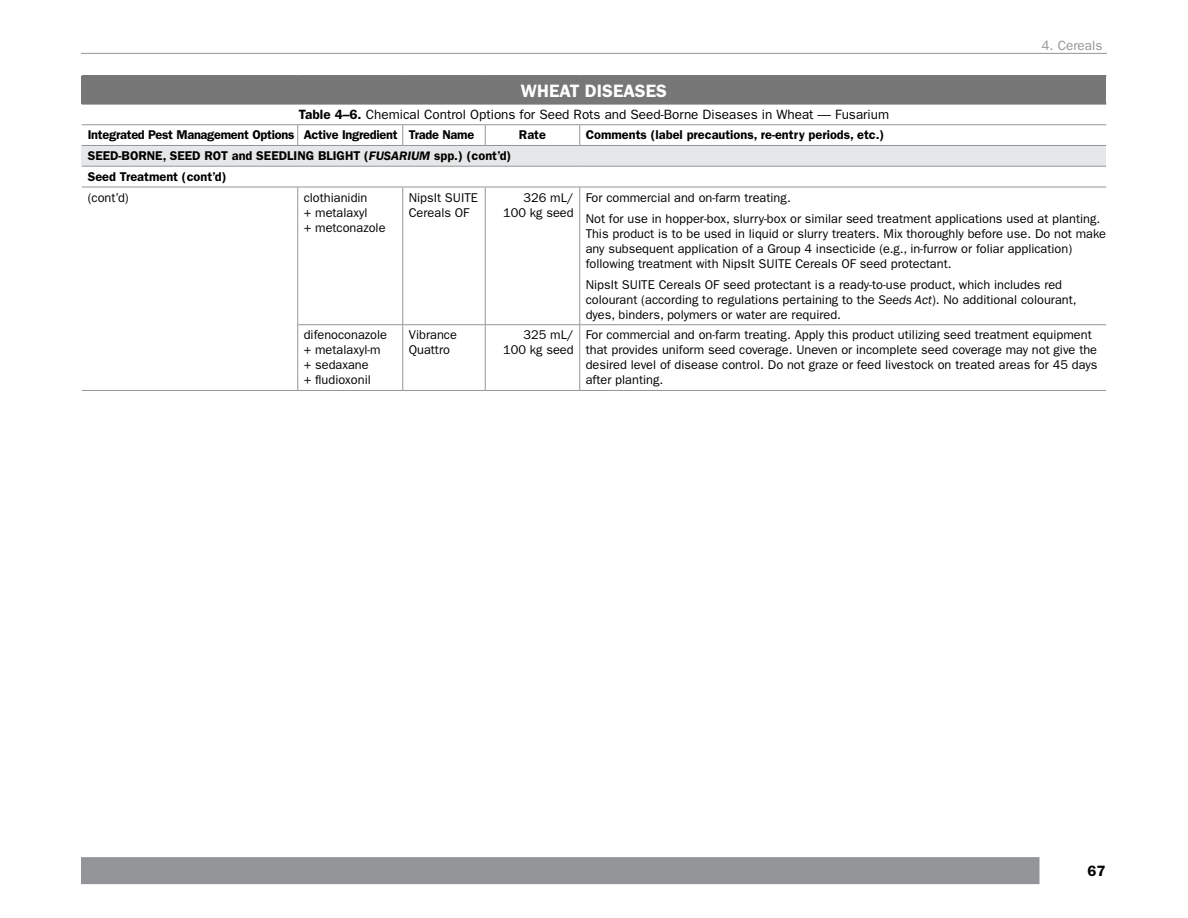
<style>
.page{position:relative;width:1188px;height:918px;background:#fff}
.page>*{position:absolute;margin:0;border:0;box-sizing:border-box;transform-origin:0 0}
.t1{font:600 18px "ITC Franklin Gothic Std";color:#fff}
.t2{font:600 15px "ITC Franklin Gothic Std";color:#000}
.t3{font:13.5px "ITC Franklin Gothic Std";color:#000}
.t4{font:13.5px "ITC Franklin Gothic Std";color:#939598}
.CellBody{font:12.75px/15px "ITC Franklin Gothic Std";color:#000}
.t5{font:600 12.75px/20.7px "ITC Franklin Gothic Std";color:#000}
.t6{font:600 12.75px "ITC Franklin Gothic Std";letter-spacing:-.02em;color:#000}
.CellBody_-_Right{font:12.75px/15px "ITC Franklin Gothic Std";color:#000;text-align:right}
.s1{font-weight:600}
.s2{font-style:italic}
</style>
<div class="page">
<hr style="left:81px;top:53px;width:1026px;height:1px;background:#939598">
<div style="left:81px;top:857px;width:959px;height:27px;background:#939598"></div>
<div style="left:82px;top:76px;width:1024px;height:27px;background:#777"></div>
<hr style="left:82px;top:75px;width:216px;height:2px;background:#777">
<hr style="left:298px;top:75px;width:105px;height:2px;background:#777">
<hr style="left:403px;top:75px;width:82px;height:2px;background:#777">
<hr style="left:485px;top:75px;width:95px;height:2px;background:#777">
<hr style="left:580px;top:75px;width:526px;height:2px;background:#777">
<hr style="left:82px;top:102px;width:216px;height:3px;background:#777">
<hr style="left:298px;top:102px;width:105px;height:3px;background:#777">
<hr style="left:403px;top:102px;width:82px;height:3px;background:#777">
<hr style="left:485px;top:102px;width:95px;height:3px;background:#777">
<hr style="left:580px;top:102px;width:526px;height:3px;background:#777">
<hr style="left:82px;top:124px;width:216px;height:1px;background:#939598">
<hr style="left:298px;top:124px;width:105px;height:1px;background:#939598">
<hr style="left:403px;top:124px;width:82px;height:1px;background:#939598">
<hr style="left:485px;top:124px;width:95px;height:1px;background:#939598">
<hr style="left:580px;top:124px;width:526px;height:1px;background:#939598">
<div style="left:82px;top:145px;width:1024px;height:21px;background:#e6e7e8"></div>
<svg style="left:297px;top:125px;width:1px;height:20px"></svg>
<svg style="left:402px;top:125px;width:1px;height:20px"></svg>
<svg style="left:485px;top:125px;width:1px;height:20px"></svg>
<svg style="left:579px;top:125px;width:1px;height:20px"></svg>
<hr style="left:402px;top:187px;width:1px;height:137px;background:#939598">
<hr style="left:485px;top:187px;width:1px;height:137px;background:#939598">
<hr style="left:579px;top:187px;width:1px;height:137px;background:#939598">
<hr style="left:297px;top:324px;width:106px;height:1px;background:#939598">
<hr style="left:403px;top:324px;width:82px;height:1px;background:#939598">
<hr style="left:402px;top:325px;width:1px;height:65px;background:#939598">
<hr style="left:485px;top:324px;width:95px;height:1px;background:#939598">
<hr style="left:485px;top:325px;width:1px;height:65px;background:#939598">
<hr style="left:580px;top:324px;width:526px;height:1px;background:#939598">
<hr style="left:579px;top:325px;width:1px;height:65px;background:#939598">
<hr style="left:298px;top:390px;width:105px;height:1px;background:#939598">
<hr style="left:403px;top:390px;width:82px;height:1px;background:#939598">
<hr style="left:485px;top:390px;width:95px;height:1px;background:#939598">
<hr style="left:580px;top:390px;width:526px;height:1px;background:#939598">
<hr style="left:82px;top:145px;width:216px;height:1px;background:#939598">
<hr style="left:298px;top:145px;width:105px;height:1px;background:#939598">
<hr style="left:403px;top:145px;width:82px;height:1px;background:#939598">
<hr style="left:485px;top:145px;width:95px;height:1px;background:#939598">
<hr style="left:580px;top:145px;width:526px;height:1px;background:#939598">
<hr style="left:82px;top:166px;width:216px;height:1px;background:#939598">
<hr style="left:298px;top:166px;width:105px;height:1px;background:#939598">
<hr style="left:403px;top:166px;width:82px;height:1px;background:#939598">
<hr style="left:485px;top:166px;width:95px;height:1px;background:#939598">
<hr style="left:580px;top:166px;width:526px;height:1px;background:#939598">
<hr style="left:298px;top:187px;width:105px;height:1px;background:#939598">
<hr style="left:403px;top:187px;width:82px;height:1px;background:#939598">
<hr style="left:485px;top:187px;width:95px;height:1px;background:#939598">
<hr style="left:580px;top:187px;width:526px;height:1px;background:#939598">
<hr style="left:82px;top:187px;width:216px;height:1px;background:#939598">
<hr style="left:297px;top:187px;width:1px;height:137px;background:#939598">
<hr style="left:297px;top:325px;width:1px;height:65px;background:#939598">
<hr style="left:82px;top:390px;width:216px;height:1px;background:#939598">
<p class="t4" style="left:1041px;top:37px;width:63px">4. Cereals</p>
<h1 class="t1" style="left:521px;top:81px;width:148px">WHEAT DISEASES</h1>
<p class="t3" style="left:299px;top:106px;width:592px"><span class="s1">Table 4–6.</span> Chemical Control Options for Seed Rots and Seed-Borne Diseases in Wheat — Fusarium</p>
<p class="t6" style="left:88px;top:128px;width:388px">Integrated Pest Management Options Active Ingredient Trade Name</p>
<p class="t5" style="left:519px;top:125px;width:29px">Rate</p>
<p class="t5" style="left:586px;top:125px;width:300px">Comments (label precautions, re-entry periods, etc.)</p>
<p class="t5" style="left:88px;top:146px;width:425px">SEED-BORNE, SEED ROT and SEEDLING BLIGHT (<span class="s2">FUSARIUM</span> spp.) (cont’d)<br>Seed Treatment (cont’d)</p>
<p class="CellBody" style="left:88px;top:190px;width:43px">(cont’d)</p>
<p class="CellBody" style="left:304px;top:190px;width:83px">clothianidin<br>+ metalaxyl<br>+ metconazole</p>
<p class="CellBody" style="left:409px;top:190px;width:71px">NipsIt SUITE<br>Cereals OF</p>
<p class="CellBody_-_Right" style="left:503px;top:190px;width:72px">326 mL/<br>100 kg seed</p>
<p class="CellBody" style="left:586px;top:190px;width:207px">For commercial and on-farm treating.</p>
<p class="CellBody" style="left:586px;top:211px;width:522px">Not for use in hopper-box, slurry-box or similar seed treatment applications used at planting.<br>This product is to be used in liquid or slurry treaters. Mix thoroughly before use. Do not make any subsequent application of a Group 4 insecticide (e.g., in-furrow or foliar application) following treatment with NipsIt SUITE Cereals OF seed protectant.</p>
<p class="CellBody" style="left:586px;top:277px;width:492px">NipsIt SUITE Cereals OF seed protectant is a ready-to-use product, which includes red colourant (according to regulations pertaining to the <span class="s2">Seeds Act</span>). No additional colourant, dyes, binders, polymers or water are required.</p>
<p class="CellBody" style="left:304px;top:328px;width:85px">difenoconazole + metalaxyl-m + sedaxane<br>+ fludioxonil</p>
<p class="CellBody" style="left:409px;top:328px;width:50px">Vibrance<br>Quattro</p>
<p class="CellBody_-_Right" style="left:503px;top:328px;width:72px">325 mL/<br>100 kg seed</p>
<p class="CellBody" style="left:586px;top:328px;width:513px">For commercial and on-farm treating. Apply this product utilizing seed treatment equipment that provides uniform seed coverage. Uneven or incomplete seed coverage may not give the desired level of disease control. Do not graze or feed livestock on treated areas for 45 days after planting.</p>
<p class="t2" style="left:1088px;top:862px;width:19px">67</p>
</div>
